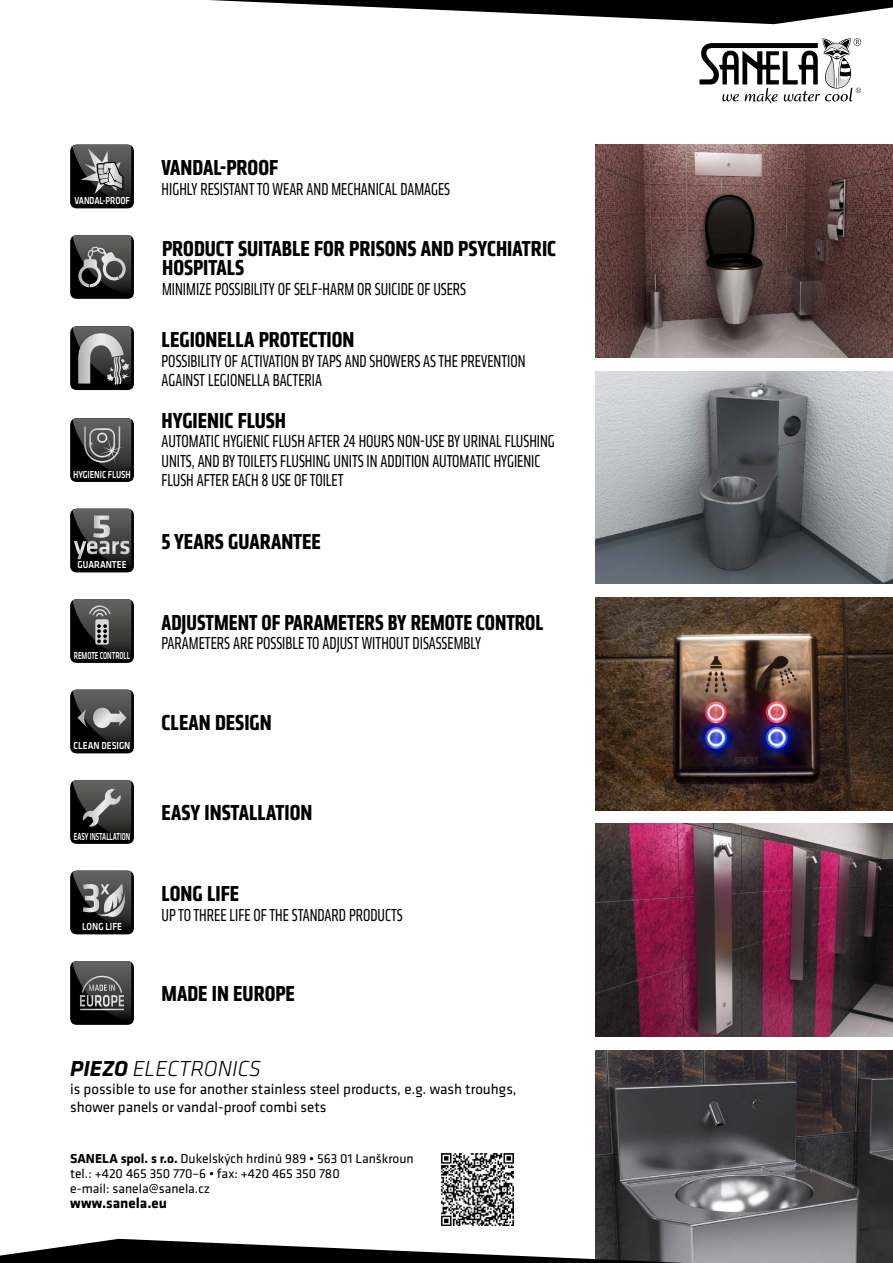
<style>
.page{position:relative;width:893px;height:1263px;background:#fff}
.page>*{position:absolute;margin:0;border:0;box-sizing:border-box;transform-origin:0 0}
.t1{font:700 condensed 22.5px/19.5px "Klavika CH";color:#000}
.t2{font:700 condensed 22.5px "Klavika CH";color:#000;scale:.95 1}
.t3{font:italic 300 22.5px "Klavika CH";color:#000}
.t4{font:condensed 18px/19.5px "Klavika CH";color:#000;scale:.87 1}
.t5{font:15px/18px "Klavika CH";color:#000}
.t6{font:700 15px "Klavika CH";color:#000}
.t7{font:13.5px/15px "Klavika CH";color:#000}
.t8{font:500 10.5px "Klavika CH";letter-spacing:-.005em;color:#fff;scale:.85 1}
.t9{font:500 10.5px "Klavika CH";letter-spacing:-.005em;color:#fff;scale:.78 1}
.t10{font:500 10.5px "Klavika CH";letter-spacing:-.005em;color:#fff;scale:.61 1}
.t11{font:500 10.5px "Klavika CH";letter-spacing:-.005em;color:#fff;scale:.63 1}
.s1{font-weight:700}
</style>
<div class="page">
<img style="left:595px;top:1050px;width:298px;height:213px">
<svg style="left:441px;top:1153px;width:73px;height:73px"></svg>
<img style="left:441px;top:1153px;width:72px;height:72px">
<svg style="left:70px;top:961px;width:64px;height:64px;background:#404040"></svg>
<hr style="left:80px;top:1009px;width:44px;height:1px;background:#fff">
<svg style="left:209px;top:0;width:684px;height:24px"></svg>
<svg style="left:0;top:1239px;width:685px;height:24px"></svg>
<svg style="left:699px;top:38px;width:162px;height:66px"></svg>
<svg style="left:70px;top:599px;width:64px;height:64px;background:#393939"></svg>
<svg style="left:70px;top:780px;width:64px;height:64px;background:#3e3e3d"></svg>
<svg style="left:70px;top:690px;width:64px;height:63px;background:#40403f"></svg>
<svg style="left:70px;top:870px;width:64px;height:64px;background:#494949"></svg>
<svg style="left:70px;top:418px;width:64px;height:64px;background:#3c3c3b"></svg>
<svg style="left:70px;top:145px;width:64px;height:63px;background:#454544"></svg>
<svg style="left:70px;top:509px;width:64px;height:63px;background:#494948"></svg>
<svg style="left:70px;top:235px;width:64px;height:64px;background:#474747"></svg>
<svg style="left:70px;top:326px;width:64px;height:65px;background:#5e5e5e"></svg>
<img style="left:595px;top:371px;width:298px;height:213px">
<img style="left:595px;top:597px;width:298px;height:213px">
<img style="left:595px;top:824px;width:298px;height:212px">
<img style="left:595px;top:145px;width:298px;height:212px">
<p class="t9" style="left:74px;top:194px;width:72px">VANDAL-PROOF</p>
<p class="t9" style="left:73px;top:467px;width:76px">HYGIENIC FLUSH</p>
<p class="t8" style="left:78px;top:558px;width:59px">GUARANTEE</p>
<p class="t11" style="left:74px;top:648px;width:91px">REMOTE CONTROLL</p>
<p class="t8" style="left:74px;top:738px;width:68px">CLEAN DESIGN</p>
<p class="t10" style="left:74px;top:829px;width:94px">EASY INSTALLATION</p>
<p class="t8" style="left:82px;top:919px;width:48px">LONG LIFE</p>
<p class="t1" style="left:162px;top:158px;width:118px">VANDAL-PROOF</p>
<p class="t4" style="left:162px;top:179px;width:333px">HIGHLY RESISTANT TO WEAR AND MECHANICAL DAMAGES</p>
<p class="t1" style="left:162px;top:239px;width:396px">PRODUCT SUITABLE FOR PRISONS AND PSYCHIATRIC<br>HOSPITALS</p>
<p class="t4" style="left:162px;top:279px;width:351px">MINIMIZE POSSIBILITY OF SELF-HARM OR SUICIDE OF USERS</p>
<p class="t1" style="left:162px;top:330px;width:194px">LEGIONELLA PROTECTION</p>
<p class="t4" style="left:162px;top:351px;width:420px">POSSIBILITY OF ACTIVATION BY TAPS AND SHOWERS AS THE PREVENTION<br>AGAINST LEGIONELLA BACTERIA</p>
<p class="t1" style="left:162px;top:410px;width:126px">HYGIENIC FLUSH</p>
<p class="t4" style="left:162px;top:431px;width:454px">AUTOMATIC HYGIENIC FLUSH AFTER 24 HOURS NON-USE BY URINAL FLUSHING<br>UNITS, AND BY TOILETS FLUSHING UNITS IN ADDITION AUTOMATIC HYGIENIC<br>FLUSH AFTER EACH 8 USE OF TOILET</p>
<p class="t1" style="left:162px;top:532px;width:161px">5 YEARS GUARANTEE</p>
<p class="t2" style="left:162px;top:608px;width:403px">ADJUSTMENT OF PARAMETERS BY REMOTE CONTROL</p>
<p class="t4" style="left:162px;top:633px;width:369px">PARAMETERS ARE POSSIBLE TO ADJUST WITHOUT DISASSEMBLY</p>
<p class="t1" style="left:162px;top:713px;width:112px">CLEAN DESIGN</p>
<p class="t1" style="left:162px;top:803px;width:152px">EASY INSTALLATION</p>
<p class="t1" style="left:162px;top:884px;width:79px">LONG LIFE</p>
<p class="t4" style="left:162px;top:905px;width:279px">UP TO THREE LIFE OF THE STANDARD PRODUCTS</p>
<p class="t1" style="left:162px;top:984px;width:135px">MADE IN EUROPE</p>
<p class="t3" style="left:70px;top:1055px;width:192px"><span class="s1">PIEZO</span> ELECTRONICS</p>
<p class="t5" style="left:70px;top:1079px;width:448px">is possible to use for another stainless steel products, e.g. wash trouhgs, shower panels or vandal-proof combi sets</p>
<p class="t7" style="left:70px;top:1150px;width:345px"><span class="s1">SANELA spol. s r.o.</span> Dukelských hrdinů 989 • 563 01 Lanškroun tel.: +420 465 350 770–6 • fax: +420 465 350 780<br>e-mail: sanela@sanela.cz</p>
<p class="t6" style="left:70px;top:1192px;width:98px">www.sanela.eu</p>
</div>
